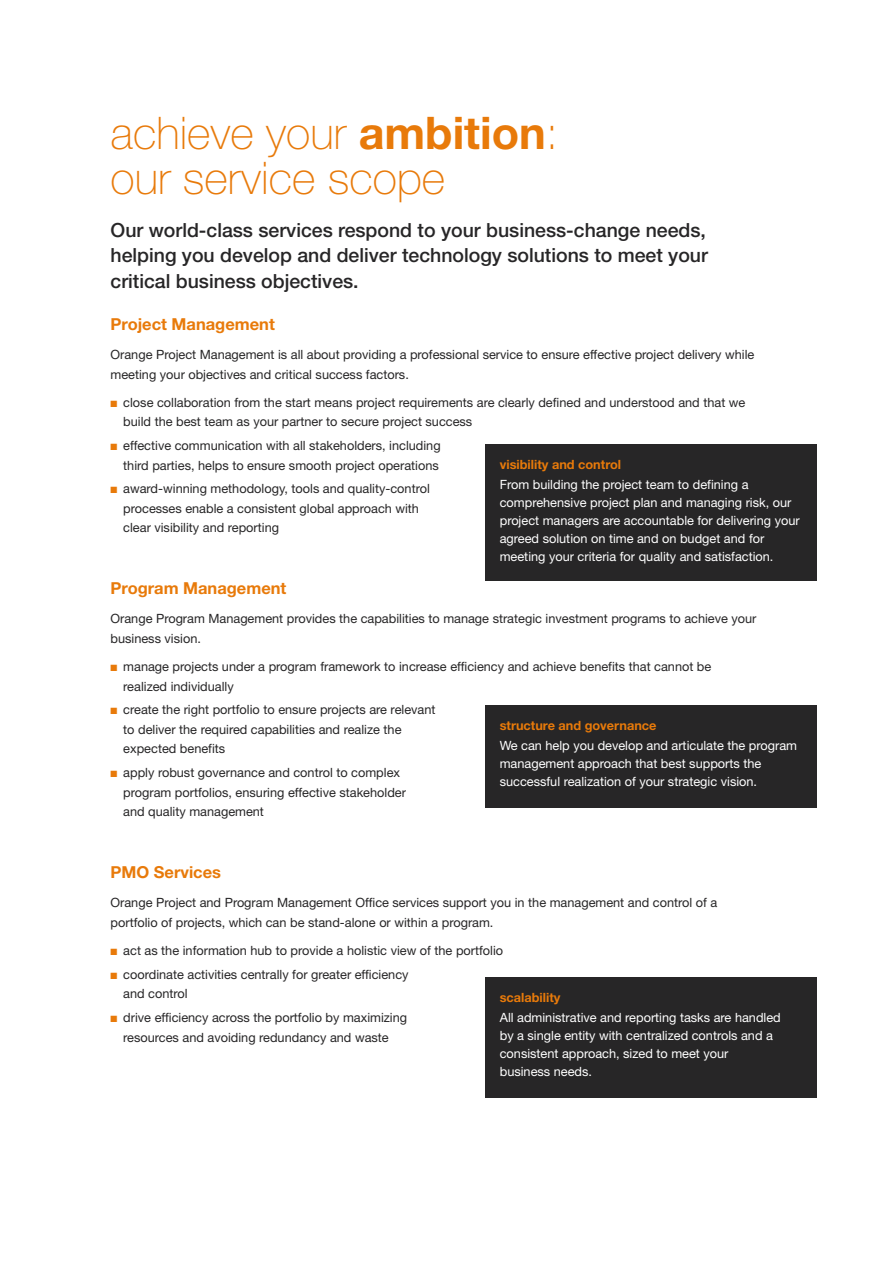
<style>
.page{position:relative;width:893px;height:1263px;background:#fff}
.page>*{position:absolute;margin:0;border:0;box-sizing:border-box;transform-origin:0 0}
.t1{font:100 45px/45px "Helvetica Neue LT";color:#e87a0a}
.t2{font:500 19.5px/25.5px "Helvetica Neue LT";color:#272627;text-align:justify}
.t3{font:700 16.5px "Helvetica Neue LT";color:#e87a0a}
.t4{font:12.75px/19.5px "Helvetica Neue LT";color:#272627}
.t5{font:12.75px/18px "Helvetica Neue LT";color:#fff}
.t6{font:700 12.75px "Helvetica Neue LT";color:#e87a0a}
.s1{font-weight:700}
.s2{color:#e87a0a}
</style>
<div class="page">
<div style="left:485px;top:444px;width:331px;height:136px;background:#272627"></div>
<div style="left:485px;top:706px;width:331px;height:102px;background:#272627"></div>
<div style="left:485px;top:977px;width:331px;height:121px;background:#272627"></div>
<h1 class="t1" style="left:111px;top:115px;width:449px">achieve your <span class="s1">ambition</span>: our service scope</h1>
<h2 class="t2" style="left:111px;top:219px;width:599px">Our world-class services respond to your business-change needs, helping you develop and deliver technology solutions to meet your critical business objectives.</h2>
<p class="t3" style="left:111px;top:318px;width:166px">Project Management</p>
<p class="t4" style="left:111px;top:345px;width:645px;line-height:20.2px">Orange Project Management is all about providing a professional service to ensure effective project delivery while meeting your objectives and critical success factors.</p>
<p class="t4" style="left:123px;top:394px;width:624px;text-indent:-13px"><span class="s2">■</span> close collaboration from the start means project requirements are clearly defined and understood and that we build the best team as your partner to secure project success</p>
<p class="t4" style="left:111px;top:437px;width:332px;text-align:right"><span class="s2">■</span> effective communication with all stakeholders, including third parties, helps to ensure smooth project operations</p>
<p class="t4" style="left:123px;top:480px;width:308px;text-indent:-13px"><span class="s2">■</span> award-winning methodology, tools and quality-control processes enable a consistent global approach with clear visibility and reporting</p>
<p class="t6" style="left:500px;top:459px;width:123px">visibility and control</p>
<p class="t5" style="left:500px;top:476px;width:301px">From building the project team to defining a comprehensive project plan and managing risk, our project managers are accountable for delivering your agreed solution on time and on budget and for meeting your criteria for quality and satisfaction.</p>
<p class="t3" style="left:111px;top:582px;width:177px">Program Management</p>
<p class="t4" style="left:111px;top:609px;width:647px;line-height:20.2px">Orange Program Management provides the capabilities to manage strategic investment programs to achieve your business vision.</p>
<p class="t4" style="left:123px;top:658px;width:590px;text-indent:-13px"><span class="s2">■</span> manage projects under a program framework to increase efficiency and achieve benefits that cannot be realized individually</p>
<p class="t4" style="left:123px;top:701px;width:314px;text-indent:-13px"><span class="s2">■</span> create the right portfolio to ensure projects are relevant to deliver the required capabilities and realize the expected benefits</p>
<p class="t4" style="left:123px;top:764px;width:284px;text-indent:-13px"><span class="s2">■</span> apply robust governance and control to complex program portfolios, ensuring effective stakeholder and quality management</p>
<p class="t6" style="left:500px;top:721px;width:158px">structure and governance</p>
<p class="t5" style="left:500px;top:737px;width:299px">We can help you develop and articulate the program management approach that best supports the successful realization of your strategic vision.</p>
<p class="t3" style="left:111px;top:866px;width:112px">PMO Services</p>
<p class="t4" style="left:111px;top:893px;width:608px;line-height:20.2px">Orange Project and Program Management Office services support you in the management and control of a portfolio of projects, which can be stand-alone or within a program.</p>
<p class="t4" style="left:111px;top:942px;width:394px"><span class="s2">■</span> act as the information hub to provide a holistic view of the portfolio</p>
<p class="t4" style="left:123px;top:966px;width:287px;text-indent:-13px"><span class="s2">■</span> coordinate activities centrally for greater efficiency and control</p>
<p class="t4" style="left:111px;top:1009px;width:298px;text-align:center"><span class="s2">■</span> drive efficiency across the portfolio by maximizing resources and avoiding redundancy and waste</p>
<p class="t6" style="left:500px;top:992px;width:62px">scalability</p>
<p class="t5" style="left:500px;top:1009px;width:283px">All administrative and reporting tasks are handled by a single entity with centralized controls and a consistent approach, sized to meet your business needs.</p>
</div>
